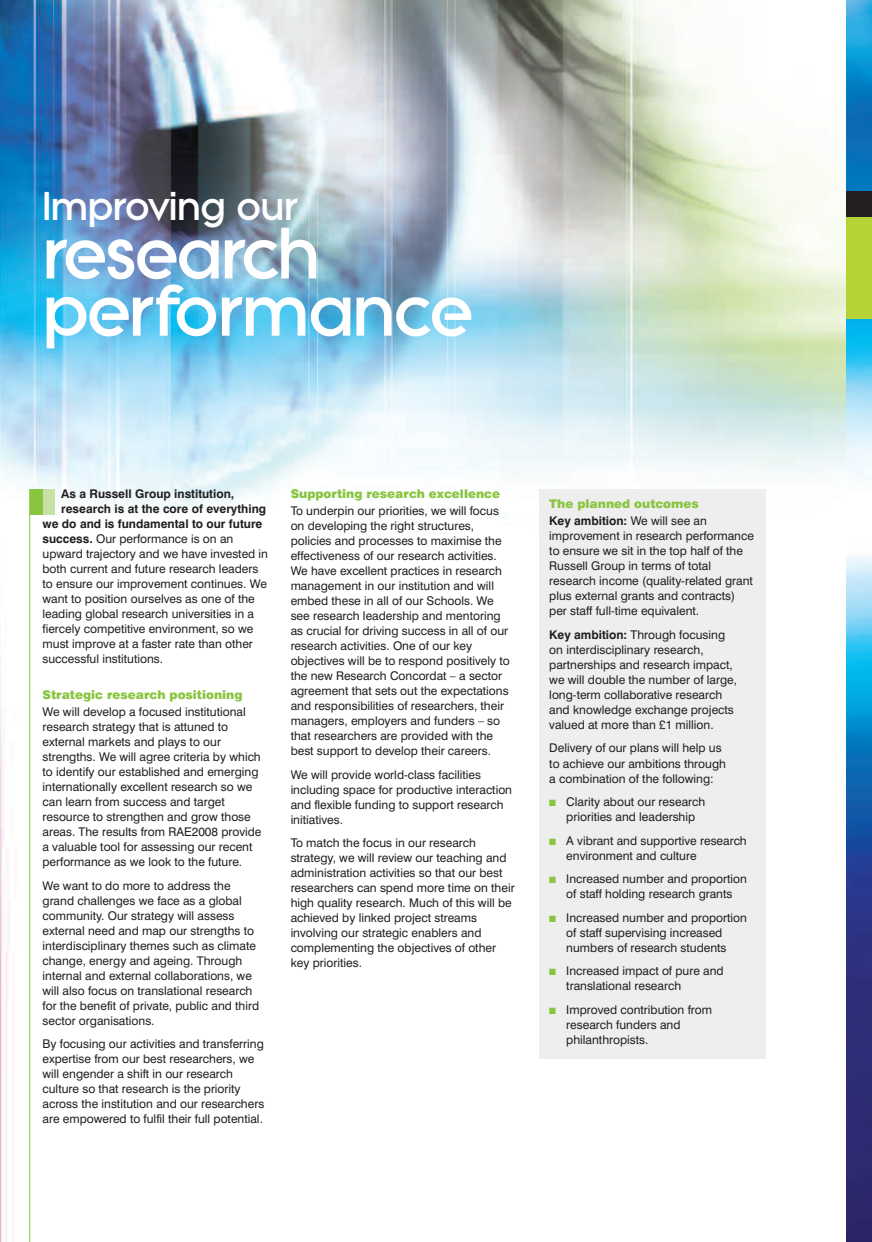
<style>
.page{position:relative;width:872px;height:1242px;background:#fff}
.page>*{position:absolute;margin:0;border:0;box-sizing:border-box;transform-origin:0 0}
.t1{font:800 70.5px/57.3px "Litera";letter-spacing:-.03em;color:#fff}
.t2{font:800 39px "Litera";letter-spacing:-.015em;color:#fff}
.t3{font:12px/15px "Swiss 721 BT";color:#231f20}
.t4{font:900 12px/17.1px "Swiss 721 BT";color:#89c53f}
.t5{font:700 12px "Swiss 721 BT";color:#231f20}
.s1{font-weight:700}
.s2{font-weight:700;color:#231f20}
.s3{font-weight:400;color:#231f20}
.s4{color:#89c53f}
</style>
<div class="page">
<img style="left:0;top:0;width:846px;height:1242px">
<hr style="left:29px;top:489px;width:1px;height:753px;background:#89c53f">
<div style="left:539px;top:489px;width:226px;height:570px;background:#eeeeef"></div>
<div style="left:30px;top:489px;width:25px;height:25px;background:#c7e0a3"></div>
<div style="left:30px;top:489px;width:13px;height:25px;background:#89c53f"></div>
<img style="left:846px;top:0;width:26px;height:1242px">
<div style="left:846px;top:191px;width:26px;height:128px;background:#b5d334"></div>
<div style="left:846px;top:191px;width:26px;height:26px;background:#231f20"></div>
<h2 class="t2" style="left:43px;top:184px;width:256px">Improving our</h2>
<h1 class="t1" style="left:43px;top:225px;width:432px">research performance</h1>
<p class="t5" style="left:61px;top:489px;width:175px">As a Russell Group institution,</p>
<p class="t5" style="left:61px;top:504px;width:206px">research is at the core of everything</p>
<p class="t5" style="left:43px;top:519px;width:221px">we do and is fundamental to our future</p>
<p class="t3" style="left:43px;top:532px;width:192px"><span class="s1">success.</span> Our performance is on an</p>
<p class="t3" style="left:43px;top:547px;width:227px">upward trajectory and we have invested in</p>
<p class="t3" style="left:43px;top:562px;width:217px">both current and future research leaders</p>
<p class="t3" style="left:43px;top:577px;width:226px">to ensure our improvement continues. We</p>
<p class="t3" style="left:43px;top:592px;width:214px">want to position ourselves as one of the</p>
<p class="t3" style="left:43px;top:607px;width:213px">leading global research universities in a</p>
<p class="t3" style="left:43px;top:622px;width:212px">fiercely competitive environment, so we</p>
<p class="t3" style="left:43px;top:637px;width:212px">must improve at a faster rate than other</p>
<p class="t3" style="left:43px;top:652px;width:122px">successful institutions.</p>
<p class="t4" style="left:43px;top:687px;width:201px">Strategic research positioning</p>
<p class="t3" style="left:43px;top:705px;width:220px">We will develop a focused institutional research strategy that is attuned to external markets and plays to our strengths. We will agree criteria by which to identify our established and emerging internationally excellent research so we can learn from success and target resource to strengthen and grow those areas. The results from RAE2008 provide a valuable tool for assessing our recent performance as we look to the future.</p>
<p class="t3" style="left:43px;top:879px;width:218px">We want to do more to address the grand challenges we face as a global community. Our strategy will assess external need and map our strengths to interdisciplinary themes such as climate change, energy and ageing. Through internal and external collaborations, we will also focus on translational research for the benefit of private, public and third sector organisations.</p>
<p class="t3" style="left:43px;top:1037px;width:223px">By focusing our activities and transferring expertise from our best researchers, we will engender a shift in our research culture so that research is the priority across the institution and our researchers are empowered to fulfil their full potential.</p>
<p class="t4" style="left:291px;top:486px;width:211px">Supporting research excellence</p>
<p class="t3" style="left:291px;top:504px;width:221px">To underpin our priorities, we will focus on developing the right structures, policies and processes to maximise the effectiveness of our research activities.<br>We have excellent practices in research management in our institution and will embed these in all of our Schools. We see research leadership and mentoring as crucial for driving success in all of our research activities. One of our key objectives will be to respond positively to the new Research Concordat – a sector agreement that sets out the expectations and responsibilities of researchers, their managers, employers and funders – so that researchers are provided with the best support to develop their careers.</p>
<p class="t3" style="left:291px;top:768px;width:223px">We will provide world-class facilities including space for productive interaction and flexible funding to support research initiatives.</p>
<p class="t3" style="left:291px;top:836px;width:225px">To match the focus in our research strategy, we will review our teaching and administration activities so that our best researchers can spend more time on their high quality research. Much of this will be achieved by linked project streams involving our strategic enablers and complementing the objectives of other key priorities.</p>
<p class="t4" style="left:549px;top:497px;width:159px">The planned outcomes<br><span class="s2">Key ambition:</span> <span class="s3">We will see an</span></p>
<p class="t3" style="left:549px;top:530px;width:206px">improvement in research performance to ensure we sit in the top half of the Russell Group in terms of total research income (quality-related grant plus external grants and contracts) per staff full-time equivalent.</p>
<p class="t3" style="left:549px;top:628px;width:189px"><span class="s1">Key ambition:</span> Through focusing on interdisciplinary research, partnerships and research impact, we will double the number of large, long-term collaborative research and knowledge exchange projects valued at more than £1 million.</p>
<p class="t3" style="left:549px;top:742px;width:178px">Delivery of our plans will help us to achieve our ambitions through a combination of the following:</p>
<p class="t3" style="left:549px;top:795px;width:157px;text-align:center"><span class="s4">■</span> Clarity about our research priorities and leadership</p>
<p class="t3" style="left:566px;top:834px;width:182px;text-indent:-17px"><span class="s4">■</span> A vibrant and supportive research environment and culture</p>
<p class="t3" style="left:549px;top:872px;width:199px;text-align:center"><span class="s4">■</span> Increased number and proportion of staff holding research grants</p>
<p class="t3" style="left:566px;top:911px;width:182px;text-indent:-17px"><span class="s4">■</span> Increased number and proportion of staff supervising increased numbers of research students</p>
<p class="t3" style="left:566px;top:964px;width:159px;text-indent:-17px"><span class="s4">■</span> Increased impact of pure and translational research</p>
<p class="t3" style="left:566px;top:1003px;width:147px;text-indent:-17px"><span class="s4">■</span> Improved contribution from research funders and philanthropists.</p>
</div>
